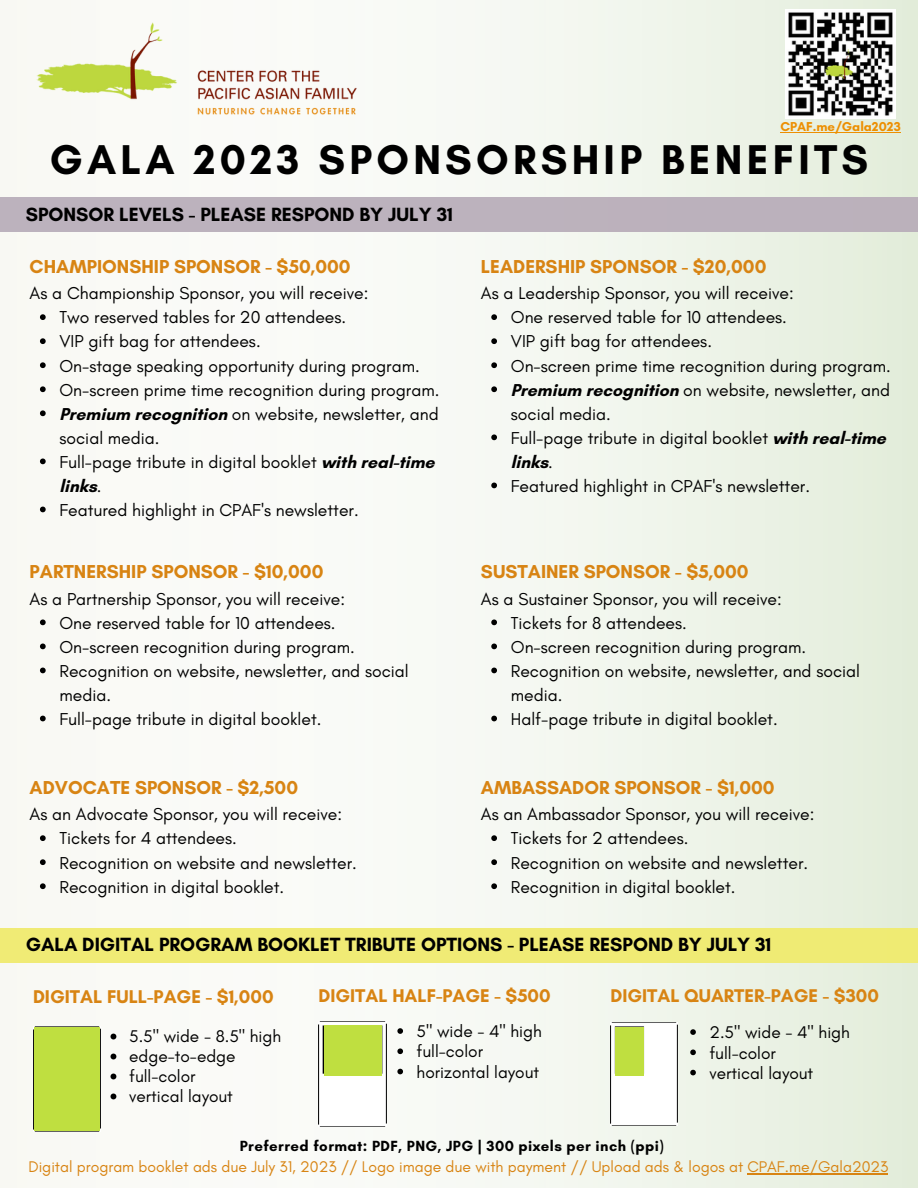
<style>
.page{position:relative;width:918px;height:1188px;background:#fff}
.page>*{position:absolute;margin:0;border:0;box-sizing:border-box;transform-origin:0 0}
.t1{font:700 42.45px "Glacial Indifference";letter-spacing:.1em;color:#000}
.t2{font:700 19.5px "Glacial Indifference";color:#000}
.t3{font:700 19.05px "Glacial Indifference";color:#d88413}
.t4{font:700 18.75px "Glacial Indifference";color:#d88413}
.t5{font:17.55px/24px "Glacial Indifference";color:#000}
.t6{font:17.25px/20.2px "Glacial Indifference";color:#000}
.t7{font:15.75px "Glacial Indifference";color:#d88413}
.t8{font:700 15px "Glacial Indifference";letter-spacing:.03em;color:#000}
.t9{font:700 13.2px "Glacial Indifference";color:#ed8f02}
.s1{font-weight:700}
</style>
<div class="page">
<div style="left:0;top:0;width:850px;height:1188px;background:#f9f9f4"></div>
<div style="left:68px;top:0;width:850px;height:1188px;background:linear-gradient(to right,#fffdfd,#e7f0e0)"></div>
<div style="left:0;top:928px;width:918px;height:34px;background:#f0eb75"></div>
<div style="left:0;top:198px;width:918px;height:34px;background:#b9aeba"></div>
<img style="left:36px;top:20px;width:326px;height:102px">
<img style="left:319px;top:1022px;width:67px;height:104px">
<div style="left:324px;top:1025px;width:57px;height:51px;background:#bfdf40"></div>
<svg style="left:397px;top:1028px;width:6px;height:6px"></svg>
<svg style="left:397px;top:1048px;width:6px;height:6px"></svg>
<svg style="left:397px;top:1069px;width:6px;height:5px"></svg>
<svg style="left:40px;top:314px;width:6px;height:6px"></svg>
<svg style="left:40px;top:338px;width:6px;height:6px"></svg>
<svg style="left:40px;top:362px;width:6px;height:6px"></svg>
<svg style="left:40px;top:386px;width:6px;height:6px"></svg>
<svg style="left:40px;top:410px;width:6px;height:6px"></svg>
<svg style="left:40px;top:459px;width:6px;height:5px"></svg>
<svg style="left:40px;top:507px;width:6px;height:5px"></svg>
<svg style="left:491px;top:314px;width:6px;height:6px"></svg>
<svg style="left:491px;top:338px;width:6px;height:6px"></svg>
<svg style="left:491px;top:362px;width:6px;height:6px"></svg>
<svg style="left:491px;top:386px;width:6px;height:6px"></svg>
<svg style="left:491px;top:434px;width:6px;height:6px"></svg>
<svg style="left:491px;top:483px;width:6px;height:5px"></svg>
<svg style="left:40px;top:620px;width:6px;height:5px"></svg>
<svg style="left:40px;top:644px;width:6px;height:5px"></svg>
<svg style="left:40px;top:668px;width:6px;height:5px"></svg>
<svg style="left:40px;top:716px;width:6px;height:5px"></svg>
<svg style="left:491px;top:620px;width:6px;height:5px"></svg>
<svg style="left:491px;top:644px;width:6px;height:5px"></svg>
<svg style="left:491px;top:668px;width:6px;height:5px"></svg>
<svg style="left:491px;top:716px;width:6px;height:5px"></svg>
<svg style="left:40px;top:835px;width:6px;height:6px"></svg>
<svg style="left:40px;top:859px;width:6px;height:6px"></svg>
<svg style="left:40px;top:883px;width:6px;height:6px"></svg>
<svg style="left:491px;top:835px;width:6px;height:6px"></svg>
<svg style="left:491px;top:859px;width:6px;height:6px"></svg>
<svg style="left:491px;top:883px;width:6px;height:6px"></svg>
<hr style="left:747px;top:1173px;width:141px;height:1px;background:#d88413">
<svg style="left:690px;top:1029px;width:6px;height:6px"></svg>
<svg style="left:690px;top:1050px;width:6px;height:5px"></svg>
<svg style="left:690px;top:1070px;width:6px;height:5px"></svg>
<img style="left:611px;top:1023px;width:66px;height:103px">
<div style="left:615px;top:1027px;width:29px;height:49px;background:#bfdf40"></div>
<img style="left:33px;top:1027px;width:68px;height:104px">
<svg style="left:111px;top:1034px;width:5px;height:5px"></svg>
<svg style="left:111px;top:1054px;width:5px;height:5px"></svg>
<svg style="left:111px;top:1074px;width:5px;height:5px"></svg>
<svg style="left:111px;top:1094px;width:5px;height:5px"></svg>
<div style="left:34px;top:1027px;width:66px;height:103px;background:#bfdf40"></div>
<hr style="left:780px;top:132px;width:121px;height:1px;background:#ed8f02">
<img style="left:786px;top:10px;width:109px;height:109px">
<p class="t9" style="left:780px;top:118px;width:122px">CPAF.me/Gala2023</p>
<h1 class="t1" style="left:50px;top:134px;width:820px">GALA 2023 SPONSORSHIP BENEFITS</h1>
<p class="t2" style="left:26px;top:202px;width:429px">SPONSOR LEVELS - PLEASE RESPOND BY JULY 31</p>
<p class="t3" style="left:30px;top:255px;width:323px">CHAMPIONSHIP SPONSOR - $50,000</p>
<p class="t5" style="left:30px;top:281px;width:340px">As a Championship Sponsor, you will receive:</p>
<p class="t5" style="left:59px;top:305px;width:381px">Two reserved tables for 20 attendees.<br>VIP gift bag for attendees.<br>On-stage speaking opportunity during program.<br>On-screen prime time recognition during program.<br><span class="s1">Premium recognition</span> on website, newsletter, and social media.<br>Full-page tribute in digital booklet <span class="s1">with real-time links</span>.<br>Featured highlight in CPAF's newsletter.</p>
<p class="t3" style="left:30px;top:560px;width:295px">PARTNERSHIP SPONSOR - $10,000</p>
<p class="t5" style="left:30px;top:586px;width:317px">As a Partnership Sponsor, you will receive:</p>
<p class="t5" style="left:59px;top:611px;width:351px">One reserved table for 10 attendees.<br>On-screen recognition during program.<br>Recognition on website, newsletter, and social media.<br>Full-page tribute in digital booklet.</p>
<p class="t3" style="left:30px;top:776px;width:270px">ADVOCATE SPONSOR - $2,500</p>
<p class="t5" style="left:30px;top:802px;width:314px">As an Advocate Sponsor, you will receive:</p>
<p class="t5" style="left:59px;top:826px;width:299px">Tickets for 4 attendees.<br>Recognition on website and newsletter.<br>Recognition in digital booklet.</p>
<p class="t3" style="left:481px;top:255px;width:287px">LEADERSHIP SPONSOR - $20,000</p>
<p class="t5" style="left:481px;top:281px;width:314px">As a Leadership Sponsor, you will receive:</p>
<p class="t5" style="left:511px;top:305px;width:381px">One reserved table for 10 attendees.<br>VIP gift bag for attendees.<br>On-screen prime time recognition during program.<br><span class="s1">Premium recognition</span> on website, newsletter, and social media.<br>Full-page tribute in digital booklet <span class="s1">with real-time links</span>.<br>Featured highlight in CPAF's newsletter.</p>
<p class="t3" style="left:481px;top:560px;width:269px">SUSTAINER SPONSOR - $5,000</p>
<p class="t5" style="left:481px;top:586px;width:302px">As a Sustainer Sponsor, you will receive:</p>
<p class="t5" style="left:511px;top:611px;width:351px">Tickets for 8 attendees.<br>On-screen recognition during program.<br>Recognition on website, newsletter, and social media.<br>Half-page tribute in digital booklet.</p>
<p class="t3" style="left:481px;top:776px;width:295px">AMBASSADOR SPONSOR - $1,000</p>
<p class="t5" style="left:481px;top:802px;width:335px">As an Ambassador Sponsor, you will receive:</p>
<p class="t5" style="left:511px;top:826px;width:299px">Tickets for 2 attendees.<br>Recognition on website and newsletter.<br>Recognition in digital booklet.</p>
<p class="t2" style="left:26px;top:932px;width:747px">GALA DIGITAL PROGRAM BOOKLET TRIBUTE OPTIONS - PLEASE RESPOND BY JULY 31</p>
<p class="t4" style="left:33px;top:985px;width:242px">DIGITAL FULL-PAGE - $1,000</p>
<p class="t6" style="left:129px;top:1026px;width:153px">5.5" wide - 8.5" high edge-to-edge full-color<br>vertical layout</p>
<p class="t4" style="left:319px;top:984px;width:234px">DIGITAL HALF-PAGE - $500</p>
<p class="t6" style="left:417px;top:1021px;width:127px">5" wide - 4" high full-color horizontal layout</p>
<p class="t4" style="left:611px;top:984px;width:270px">DIGITAL QUARTER-PAGE - $300</p>
<p class="t6" style="left:709px;top:1022px;width:142px">2.5" wide - 4" high full-color<br>vertical layout</p>
<p class="t8" style="left:240px;top:1137px;width:425px">Preferred format: PDF, PNG, JPG | 300 pixels per inch (ppi)</p>
<p class="t7" style="left:28px;top:1157px;width:861px">Digital program booklet ads due July 31, 2023 // Logo image due with payment // Upload ads &amp; logos at CPAF.me/Gala2023</p>
</div>
